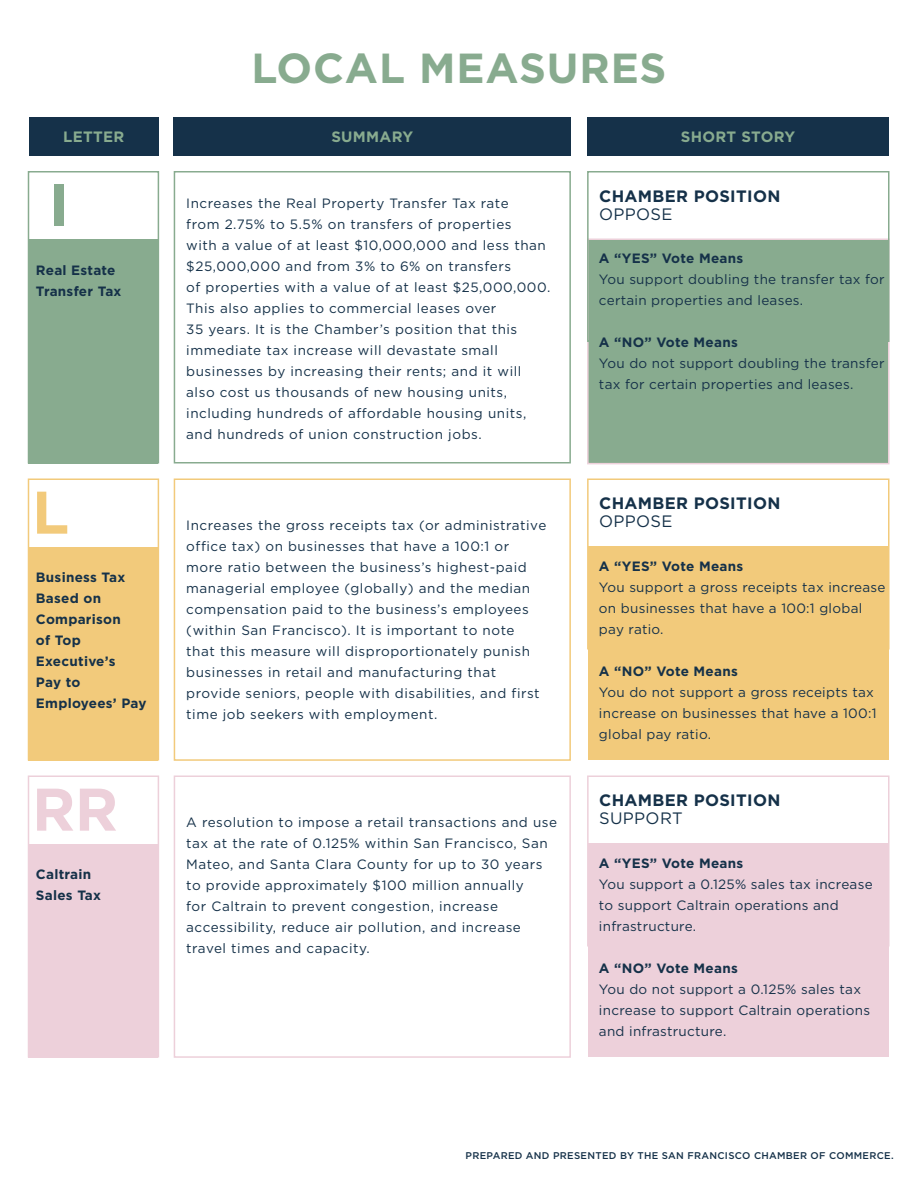
<style>
.page{position:relative;width:918px;height:1188px;background:#fff}
.page>*{position:absolute;margin:0;border:0;box-sizing:border-box;transform-origin:0 0}
.t1{font:700 60px "Gotham";color:#edd0da}
.t2{font:700 60px "Gotham";color:#88ab8f}
.t3{font:700 60px "Gotham";color:#f2ca7b}
.t4{font:700 42px "Gotham";letter-spacing:.02em;color:#88ab8f}
.t5{font:700 16.5px/18px "Gotham";letter-spacing:.02em;color:#153149}
.t6{font:700 15px "Gotham";letter-spacing:.02em;color:#88ab8f}
.t7{font:13.5px/21px "Gotham";letter-spacing:.04em;color:#153149}
.t8{font:13.5px/21px "Gotham";letter-spacing:.02em;color:#153149}
.t9{font:700 13.5px/21px "Gotham";letter-spacing:.02em;color:#153149}
.t10{font:500 9.75px "Gotham";letter-spacing:.03em;color:#153149}
.s1{font-weight:400}
.s2{font-weight:700}
</style>
<div class="page">
<div style="left:28px;top:239px;width:130px;height:225px;background:#88ab8f"></div>
<div style="left:174px;top:171px;width:397px;height:293px;border:2px solid #88ab8f"></div>
<div style="left:587px;top:238px;width:303px;height:226px;background:#88ab8f;border:2px solid #edd0da"></div>
<div style="left:587px;top:171px;width:303px;height:171px;border:2px solid #88ab8f"></div>
<div style="left:28px;top:171px;width:131px;height:293px;border:2px solid #88ab8f"></div>
<div style="left:174px;top:118px;width:397px;height:38px;background:#153149"></div>
<div style="left:29px;top:118px;width:129px;height:38px;background:#153149"></div>
<div style="left:587px;top:118px;width:302px;height:38px;background:#153149"></div>
<div style="left:28px;top:547px;width:130px;height:214px;background:#f2ca7b"></div>
<div style="left:174px;top:478px;width:397px;height:283px;border:2px solid #f2ca7b"></div>
<div style="left:588px;top:547px;width:301px;height:213px;background:#f2ca7b"></div>
<div style="left:587px;top:478px;width:303px;height:172px;border:2px solid #f2ca7b"></div>
<div style="left:28px;top:478px;width:131px;height:282px;border:2px solid #f2ca7b"></div>
<div style="left:28px;top:844px;width:130px;height:214px;background:#edd0da"></div>
<div style="left:174px;top:776px;width:397px;height:282px;border:2px solid #edd0da"></div>
<div style="left:588px;top:844px;width:301px;height:213px;background:#edd0da"></div>
<div style="left:587px;top:776px;width:303px;height:170px;border:2px solid #edd0da"></div>
<div style="left:28px;top:776px;width:131px;height:282px;border:2px solid #edd0da"></div>
<p class="t4" style="left:251px;top:41px;width:417px">LOCAL MEASURES</p>
<p class="t6" style="left:63px;top:126px;width:63px">LETTER</p>
<p class="t6" style="left:331px;top:126px;width:83px">SUMMARY</p>
<p class="t6" style="left:681px;top:126px;width:116px">SHORT STORY</p>
<p class="t2" style="left:49px;top:165px;width:22px">I</p>
<p class="t9" style="left:36px;top:260px;width:87px">Real Estate<br>Transfer Tax</p>
<p class="t3" style="left:32px;top:473px;width:39px">L</p>
<p class="t9" style="left:36px;top:567px;width:112px">Business Tax<br>Based on<br>Comparison<br>of Top<br>Executive’s<br>Pay to<br>Employees’ Pay</p>
<p class="t1" style="left:32px;top:770px;width:88px">RR</p>
<p class="t9" style="left:36px;top:864px;width:67px">Caltrain<br>Sales Tax</p>
<p class="t7" style="left:186px;top:192px;width:366px">Increases the Real Property Transfer Tax rate<br>from 2.75% to 5.5% on transfers of properties<br>with a value of at least $10,000,000 and less than $25,000,000 and from 3% to 6% on transfers<br>of properties with a value of at least $25,000,000.<br>This also applies to commercial leases over<br>35 years. It is the Chamber’s position that this immediate tax increase will devastate small businesses by increasing their rents; and it will also cost us thousands of new housing units, including hundreds of affordable housing units, and hundreds of union construction jobs.</p>
<p class="t5" style="left:599px;top:187px;width:183px">CHAMBER POSITION<br><span class="s1">OPPOSE</span></p>
<p class="t9" style="left:599px;top:248px;width:146px">A “YES” Vote Means</p>
<p class="t8" style="left:599px;top:269px;width:287px">You support doubling the transfer tax for certain properties and leases.</p>
<p class="t8" style="left:599px;top:332px;width:287px"><span class="s2">A “NO” Vote Means<br></span>You do not support doubling the transfer tax for certain properties and leases.</p>
<p class="t7" style="left:186px;top:515px;width:362px">Increases the gross receipts tax (or administrative office tax) on businesses that have a 100:1 or more ratio between the business’s highest-paid managerial employee (globally) and the median compensation paid to the business’s employees (within San Francisco). It is important to note that this measure will disproportionately punish businesses in retail and manufacturing that provide seniors, people with disabilities, and first time job seekers with employment.</p>
<p class="t7" style="left:186px;top:812px;width:372px">A resolution to impose a retail transactions and use tax at the rate of 0.125% within San Francisco, San Mateo, and Santa Clara County for up to 30 years to provide approximately $100 million annually<br>for Caltrain to prevent congestion, increase accessibility, reduce air pollution, and increase travel times and capacity.</p>
<p class="t5" style="left:599px;top:495px;width:183px">CHAMBER POSITION<br><span class="s1">OPPOSE</span></p>
<p class="t9" style="left:599px;top:555px;width:146px">A “YES” Vote Means</p>
<p class="t8" style="left:599px;top:576px;width:288px">You support a gross receipts tax increase on businesses that have a 100:1 global pay ratio.</p>
<p class="t8" style="left:599px;top:660px;width:279px"><span class="s2">A “NO” Vote Means<br></span>You do not support a gross receipts tax increase on businesses that have a 100:1 global pay ratio.</p>
<p class="t5" style="left:599px;top:792px;width:183px">CHAMBER POSITION<br><span class="s1">SUPPORT</span></p>
<p class="t9" style="left:599px;top:852px;width:146px">A “YES” Vote Means</p>
<p class="t8" style="left:599px;top:873px;width:275px">You support a 0.125% sales tax increase to support Caltrain operations and infrastructure.</p>
<p class="t8" style="left:599px;top:957px;width:273px"><span class="s2">A “NO” Vote Means<br></span>You do not support a 0.125% sales tax increase to support Caltrain operations and infrastructure.</p>
<p class="t10" style="left:466px;top:1150px;width:430px">PREPARED AND PRESENTED BY THE SAN FRANCISCO CHAMBER OF COMMERCE.</p>
</div>
